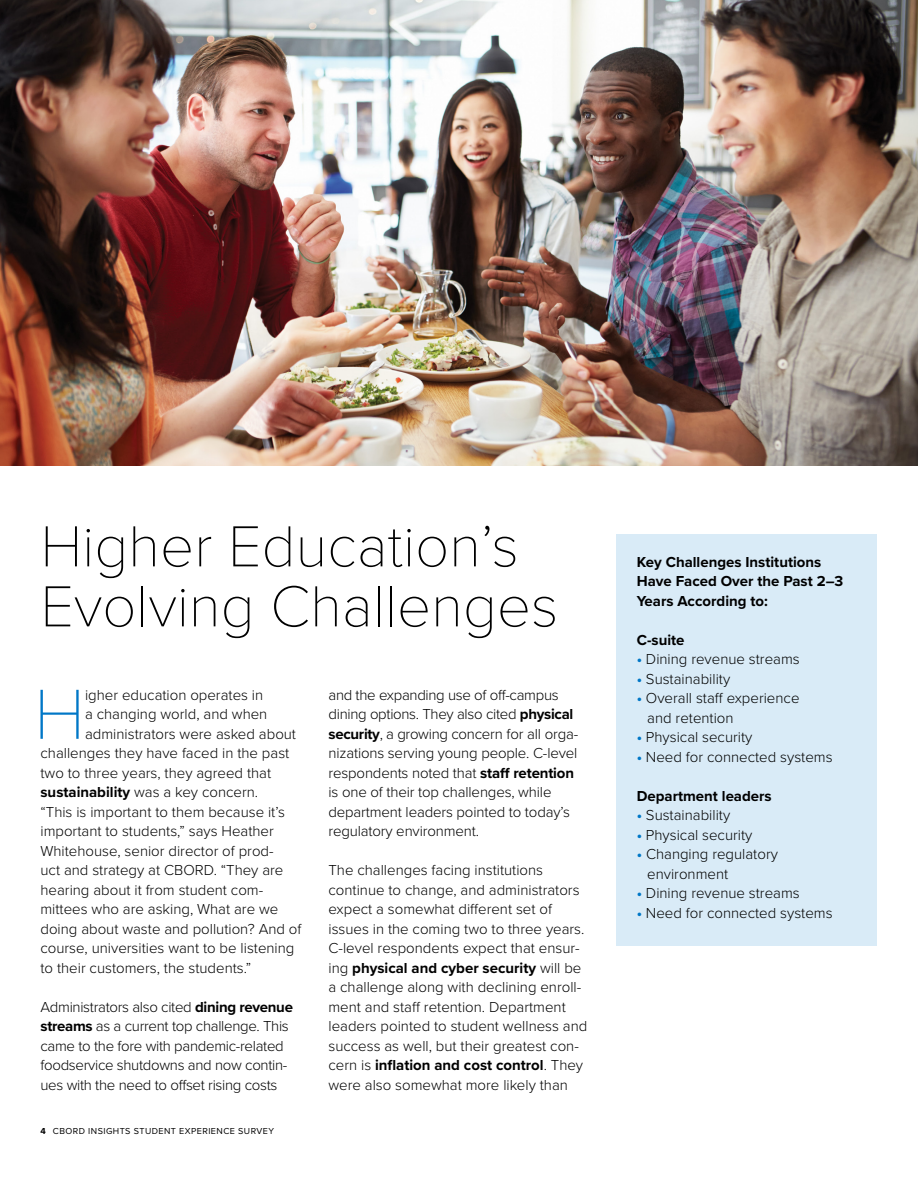
<style>
.page{position:relative;width:918px;height:1188px;background:#fff}
.page>*{position:absolute;margin:0;border:0;box-sizing:border-box;transform-origin:0 0}
.t1{font:100 73.5px "Proxima Nova T";color:#0077c7}
.t2{font:100 60px/60px "Proxima Nova T";color:#000}
.t3{font:300 15px/19.5px "Proxima Nova";color:#000}
.t4{font:300 15px/19.5px "Proxima Nova";letter-spacing:-.02em;color:#000}
.t5{font:700 15px/19.5px "Proxima Nova";color:#000}
.t6{font:9px "Proxima Nova";letter-spacing:.05em;color:#000}
.s1{font-weight:700}
.s2{font-weight:700;color:#0077c7}
</style>
<div class="page">
<img style="left:0;top:0;width:918px;height:465px">
<div style="left:616px;top:535px;width:262px;height:411px;background:#d9ebf7"></div>
<h2 class="t2" style="left:40px;top:512px;width:519px">Higher Education’s<br>Evolving Challenges</h2>
<h1 class="t1" style="left:34px;top:660px;width:53px">H</h1>
<p class="t3" style="left:85px;top:684px;width:180px">igher education operates in</p>
<p class="t3" style="left:85px;top:704px;width:184px">a changing world, and when</p>
<p class="t3" style="left:85px;top:723px;width:213px">administrators were asked about</p>
<p class="t3" style="left:40px;top:743px;width:250px">challenges they have faced in the past</p>
<p class="t3" style="left:40px;top:762px;width:232px">two to three years, they agreed that</p>
<p class="t3" style="left:40px;top:782px;width:219px"><span class="s1">sustainability</span> was a key concern.</p>
<p class="t3" style="left:40px;top:801px;width:246px">“This is important to them because it’s</p>
<p class="t3" style="left:40px;top:821px;width:235px">important to students,” says Heather</p>
<p class="t3" style="left:40px;top:840px;width:235px">Whitehouse, senior director of prod-</p>
<p class="t3" style="left:40px;top:860px;width:244px">uct and strategy at CBORD. “They are</p>
<p class="t3" style="left:40px;top:879px;width:224px">hearing about it from student com-</p>
<p class="t3" style="left:40px;top:899px;width:239px">mittees who are asking, What are we</p>
<p class="t3" style="left:40px;top:918px;width:262px">doing about waste and pollution? And of</p>
<p class="t3" style="left:40px;top:938px;width:255px">course, universities want to be listening</p>
<p class="t3" style="left:40px;top:957px;width:212px">to their customers, the students.”</p>
<p class="t4" style="left:40px;top:996px;width:254px">Administrators also cited <span class="s1">dining revenue streams</span> as a current top challenge. This came to the fore with pandemic-related foodservice shutdowns and now contin&shy;ues with the need to offset rising costs</p>
<p class="t6" style="left:40px;top:1124px;width:235px"><span class="s1">4</span> CBORD INSIGHTS STUDENT EXPERIENCE SURVEY</p>
<p class="t3" style="left:328px;top:684px;width:251px">and the expanding use of off-campus dining options. They also cited <span class="s1">physical security</span>, a growing concern for all orga&shy;nizations serving young people. C-level respondents noted that <span class="s1">staff retention </span>is one of their top challenges, while department leaders pointed to today’s regulatory environment.</p>
<p class="t3" style="left:328px;top:860px;width:260px">The challenges facing institutions continue to change, and administrators expect a somewhat different set of issues in the coming two to three years.<br>C-level respondents expect that ensur&shy;ing <span class="s1">physical and cyber security</span> will be a challenge along with declining enroll&shy;ment and staff retention. Department leaders pointed to student wellness and success as well, but their greatest con&shy;cern is <span class="s1">inflation and cost control</span>. They were also somewhat more likely than</p>
<p class="t5" style="left:637px;top:552px;width:208px">Key Challenges Institutions<br>Have Faced Over the Past 2–3<br>Years According to:</p>
<p class="t5" style="left:637px;top:630px;width:49px">C-suite</p>
<p class="t3" style="left:637px;top:649px;width:165px"><span class="s2">•</span> Dining revenue streams</p>
<p class="t3" style="left:637px;top:668px;width:95px"><span class="s2">•</span> Sustainability</p>
<p class="t3" style="left:647px;top:688px;width:154px;text-indent:-10px"><span class="s2">•</span> Overall staff experience and retention</p>
<p class="t3" style="left:637px;top:727px;width:117px"><span class="s2">•</span> Physical security</p>
<p class="t3" style="left:637px;top:746px;width:197px"><span class="s2">•</span> Need for connected systems</p>
<p class="t5" style="left:637px;top:786px;width:136px">Department leaders</p>
<p class="t3" style="left:637px;top:805px;width:95px"><span class="s2">•</span> Sustainability</p>
<p class="t3" style="left:637px;top:824px;width:117px"><span class="s2">•</span> Physical security</p>
<p class="t3" style="left:647px;top:844px;width:132px;text-indent:-10px"><span class="s2">•</span> Changing regulatory environment</p>
<p class="t3" style="left:637px;top:883px;width:165px"><span class="s2">•</span> Dining revenue streams</p>
<p class="t3" style="left:637px;top:902px;width:197px"><span class="s2">•</span> Need for connected systems</p>
</div>
